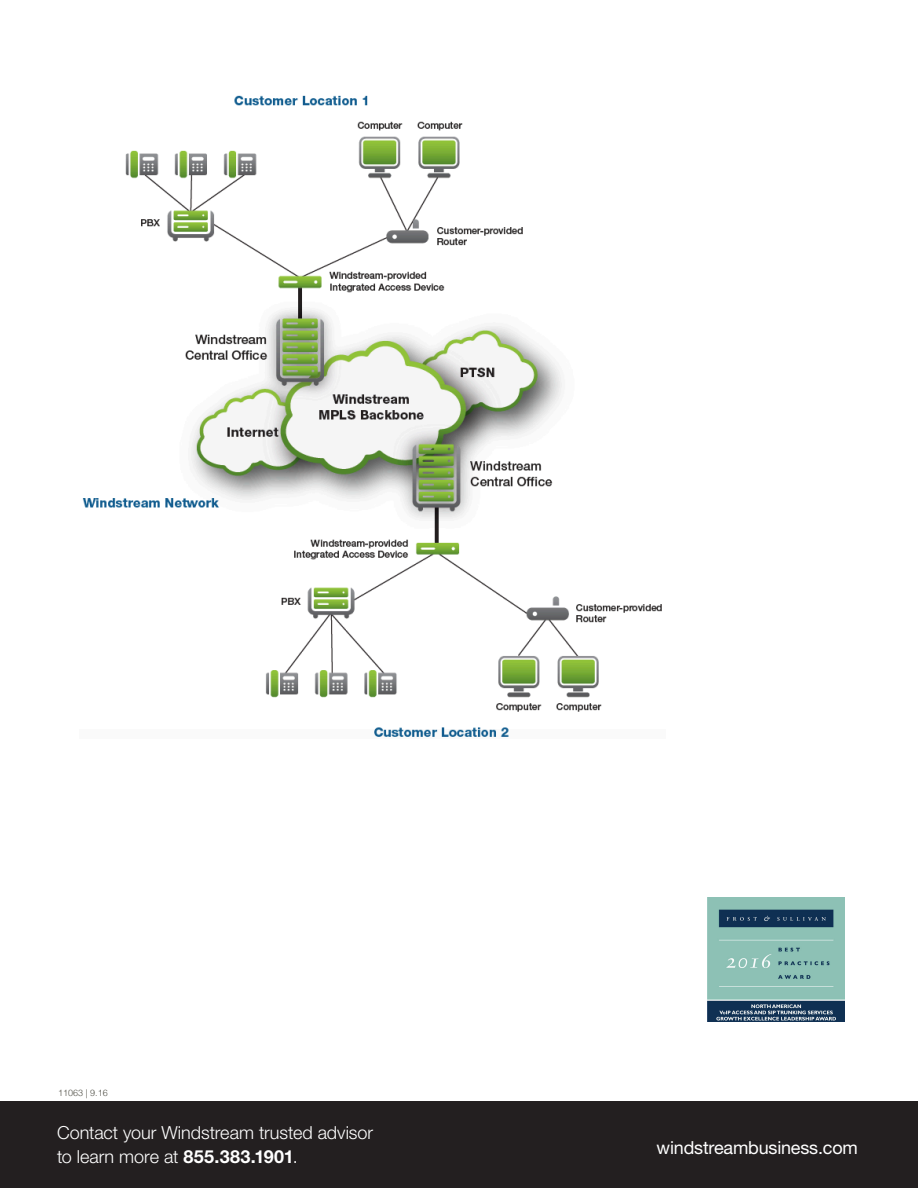
<style>
.page{position:relative;width:918px;height:1188px;background:#fff}
.page>*{position:absolute;margin:0;border:0;box-sizing:border-box;transform-origin:0 0}
.t1{font:300 18px/24px "Helvetica Neue";color:#fff}
.Sheet_positioning_li{font:18px "Helvetica Neue";letter-spacing:-.01em;color:#fff}
.t2{font:300 9px "Helvetica";color:#535249}
.s1{font-weight:700}
</style>
<div class="page">
<div style="left:0;top:1102px;width:918px;height:86px;background:#231f20"></div>
<img style="left:82px;top:95px;width:580px;height:642px">
<img style="left:707px;top:897px;width:137px;height:125px">
<p class="t2" style="left:58px;top:1085px;width:51px">11063 | 9.16</p>
<p class="t1" style="left:57px;top:1120px;width:318px">Contact your Windstream trusted advisor to learn more at <span class="s1">855.383.1901</span>.</p>
<p class="Sheet_positioning_li" style="left:657px;top:1137px;width:203px">windstreambusiness.com</p>
</div>
